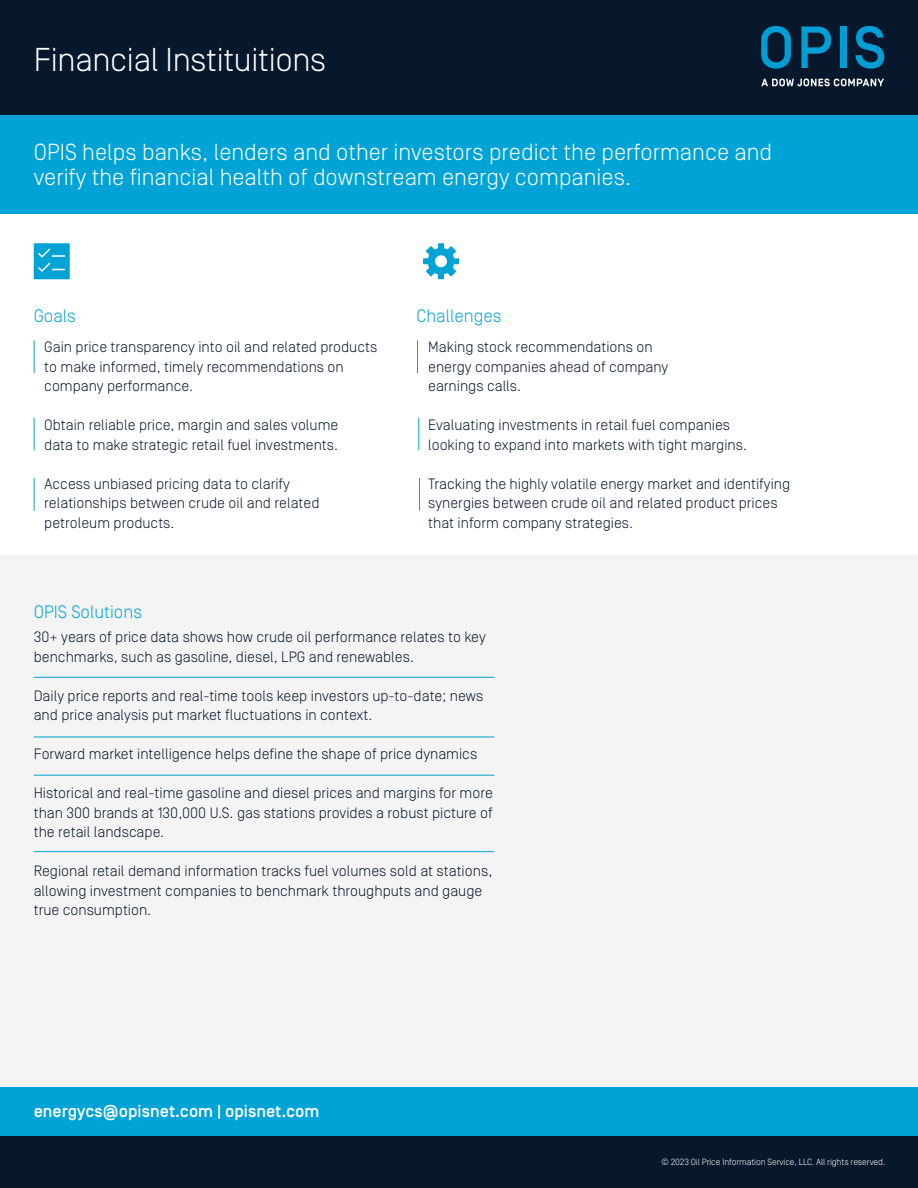
<style>
.page{position:relative;width:918px;height:1188px;background:#fff}
.page>*{position:absolute;margin:0;border:0;box-sizing:border-box;transform-origin:0 0}
.t1{font:300 33px "Simplon Norm";letter-spacing:-.01em;color:#fff}
.t2{font:300 23.25px/25.5px "Simplon Norm";color:#fff}
.t3{font:300 18px "Simplon Norm";color:#00a3d4}
.t4{font:500 17.25px "Simplon Norm";color:#fff}
.t5{font:300 15px/19.5px "Simplon Norm";color:#08182c}
.t6{font:300 9px "Simplon Norm";letter-spacing:-.01em;color:#fff}
</style>
<div class="page">
<div style="left:0;top:112px;width:918px;height:102px;background:#00a3d5"></div>
<div style="left:0;top:1086px;width:918px;height:51px;background:#00a3d5"></div>
<div style="left:0;top:0;width:918px;height:114px;background:#08182c"></div>
<svg style="left:761px;top:26px;width:30px;height:43px"></svg>
<svg style="left:801px;top:27px;width:30px;height:41px"></svg>
<div style="left:840px;top:27px;width:6px;height:41px;background:#009ed4"></div>
<svg style="left:855px;top:26px;width:29px;height:43px"></svg>
<svg style="left:761px;top:79px;width:123px;height:7px"></svg>
<div style="left:0;top:1137px;width:918px;height:51px;background:#08182c"></div>
<div style="left:0;top:555px;width:918px;height:531px;background:#f4f4f4"></div>
<hr style="left:34px;top:677px;width:460px;height:1px;background:#00a3d4">
<hr style="left:34px;top:340px;width:1px;height:33px;background:#00a3d4">
<hr style="left:417px;top:340px;width:1px;height:33px;background:#00a3d4">
<hr style="left:34px;top:418px;width:1px;height:32px;background:#00a3d4">
<hr style="left:34px;top:478px;width:1px;height:33px;background:#00a3d4">
<hr style="left:418px;top:418px;width:1px;height:32px;background:#00a3d4">
<svg style="left:34px;top:243px;width:36px;height:36px"></svg>
<svg style="left:423px;top:243px;width:36px;height:36px"></svg>
<hr style="left:419px;top:478px;width:1px;height:33px;background:#00a3d4">
<hr style="left:34px;top:737px;width:460px;height:1px;background:#00a3d4">
<hr style="left:34px;top:775px;width:460px;height:1px;background:#00a3d4">
<hr style="left:34px;top:851px;width:460px;height:1px;background:#00a3d4">
<h1 class="t1" style="left:34px;top:42px;width:294px">Financial Instituitions</h1>
<h2 class="t2" style="left:34px;top:139px;width:740px">OPIS helps banks, lenders and other investors predict the performance and verify the financial health of downstream energy companies.</h2>
<p class="t3" style="left:34px;top:306px;width:44px">Goals</p>
<p class="t3" style="left:416px;top:306px;width:87px">Challenges</p>
<p class="t5" style="left:44px;top:338px;width:335px">Gain price transparency into oil and related products to make informed, timely recommendations on company performance.</p>
<p class="t5" style="left:44px;top:416px;width:296px">Obtain reliable price, margin and sales volume data to make strategic retail fuel investments.</p>
<p class="t5" style="left:44px;top:474px;width:277px">Access unbiased pricing data to clarify relationships between crude oil and related petroleum products.</p>
<p class="t5" style="left:428px;top:338px;width:242px">Making stock recommendations on energy companies ahead of company earnings calls.</p>
<p class="t5" style="left:428px;top:416px;width:320px">Evaluating investments in retail fuel companies looking to expand into markets with tight margins.</p>
<p class="t5" style="left:428px;top:474px;width:364px">Tracking the highly volatile energy market and identifying synergies between crude oil and related product prices that inform company strategies.</p>
<p class="t3" style="left:34px;top:602px;width:110px">OPIS Solutions</p>
<p class="t5" style="left:34px;top:627px;width:454px">30+ years of price data shows how crude oil performance relates to key benchmarks, such as gasoline, diesel, LPG and renewables.</p>
<p class="t5" style="left:34px;top:686px;width:451px">Daily price reports and real-time tools keep investors up-to-date; news and price analysis put market fluctuations in context.</p>
<p class="t5" style="left:34px;top:744px;width:445px">Forward market intelligence helps define the shape of price dynamics</p>
<p class="t5" style="left:34px;top:783px;width:461px;text-align:justify">Historical and real-time gasoline and diesel prices and margins for more than 300 brands at 130,000 U.S. gas stations provides a robust picture of the retail landscape.</p>
<p class="t5" style="left:34px;top:861px;width:460px">Regional retail demand information tracks fuel volumes sold at stations, allowing investment companies to benchmark throughputs and gauge true consumption.</p>
<p class="t4" style="left:34px;top:1101px;width:287px">energycs@opisnet.com | opisnet.com</p>
<p class="t6" style="left:662px;top:1157px;width:225px">© 2023 Oil Price Information Service, LLC. All rights reserved.</p>
</div>
